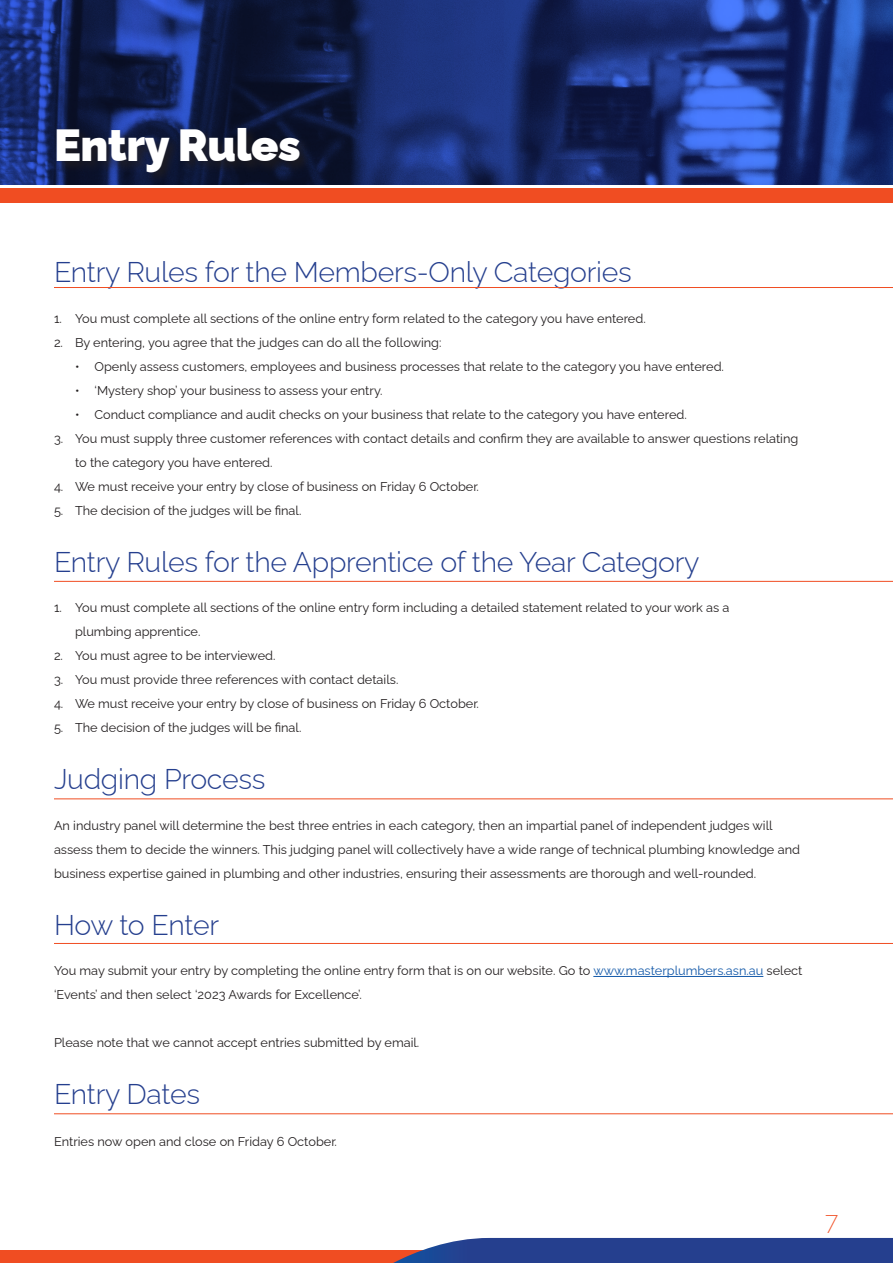
<style>
.page{position:relative;width:893px;height:1263px;background:#fff}
.page>*{position:absolute;margin:0;border:0;box-sizing:border-box;transform-origin:0 0}
.t1{font:900 45px "Raleway";letter-spacing:-.01em;color:#fff}
.t2{font:300 28.5px "Raleway";letter-spacing:-.01em;color:#253f8e}
.t3{font:200 25.5px "Raleway";color:#f04d22}
.t4{font:12.75px/24px "Raleway";color:#231f20}
.s1{color:#1359a9}
</style>
<div class="page">
<img style="left:0;top:0;width:893px;height:185px">
<svg style="left:0;top:202px;width:893px;height:1px"></svg>
<div style="left:0;top:188px;width:893px;height:14px;background:#f04d22"></div>
<div style="left:55px;top:125px;width:258px;height:60px;background:#231f20;opacity:.75"></div>
<div style="left:0;top:1250px;width:498px;height:13px;background:#f04d22"></div>
<svg style="left:393px;top:1238px;width:500px;height:25px"></svg>
<hr style="left:54px;top:287px;width:839px;height:1px;background:#f04d22">
<hr style="left:54px;top:581px;width:839px;height:1px;background:#f04d22">
<hr style="left:54px;top:798px;width:839px;height:1px;background:#f04d22">
<hr style="left:54px;top:943px;width:839px;height:1px;background:#f04d22">
<hr style="left:54px;top:1113px;width:839px;height:1px;background:#f04d22">
<hr style="left:593px;top:976px;width:170px;height:1px;background:#1359a9">
<p class="t1" style="left:54px;top:109px;width:248px">Entry Rules</p>
<p class="t2" style="left:54px;top:249px;width:579px">Entry Rules for the Members-Only Categories</p>
<p class="t4" style="left:54px;top:305px;width:593px">1. You must complete all sections of the online entry form related to the category you have entered.</p>
<p class="t4" style="left:54px;top:329px;width:389px">2. By entering, you agree that the judges can do all the following:</p>
<p class="t4" style="left:75px;top:353px;width:650px">• Openly assess customers, employees and business processes that relate to the category you have entered.</p>
<p class="t4" style="left:75px;top:377px;width:309px">• ‘Mystery shop’ your business to assess your entry.</p>
<p class="t4" style="left:75px;top:401px;width:613px">• Conduct compliance and audit checks on your business that relate to the category you have entered.</p>
<p class="t4" style="left:75px;top:425px;width:725px;text-indent:-21px">3. You must supply three customer references with contact details and confirm they are available to answer questions relating to the category you have entered.</p>
<p class="t4" style="left:54px;top:473px;width:426px">4. We must receive your entry by close of business on Friday 6 October.</p>
<p class="t4" style="left:54px;top:497px;width:249px">5. The decision of the judges will be final.</p>
<p class="t2" style="left:54px;top:539px;width:647px">Entry Rules for the Apprentice of the Year Category</p>
<p class="t4" style="left:75px;top:594px;width:656px;text-indent:-21px">1. You must complete all sections of the online entry form including a detailed statement related to your work as a plumbing apprentice.</p>
<p class="t4" style="left:54px;top:642px;width:223px">2. You must agree to be interviewed.</p>
<p class="t4" style="left:54px;top:666px;width:346px">3. You must provide three references with contact details.</p>
<p class="t4" style="left:54px;top:690px;width:426px">4. We must receive your entry by close of business on Friday 6 October.</p>
<p class="t4" style="left:54px;top:714px;width:249px">5. The decision of the judges will be final.</p>
<p class="t2" style="left:54px;top:756px;width:213px">Judging Process</p>
<p class="t4" style="left:54px;top:812px;width:747px">An industry panel will determine the best three entries in each category, then an impartial panel of independent judges will assess them to decide the winners. This judging panel will collectively have a wide range of technical plumbing knowledge and business expertise gained in plumbing and other industries, ensuring their assessments are thorough and well-rounded.</p>
<p class="t2" style="left:54px;top:902px;width:167px">How to Enter</p>
<p class="t4" style="left:54px;top:957px;width:750px">You may submit your entry by completing the online entry form that is on our website. Go to <span class="s1">www.masterplumbers.asn.au</span> select</p>
<p class="t4" style="left:54px;top:981px;width:309px">‘Events’ and then select ‘2023 Awards for Excellence’.</p>
<p class="t4" style="left:54px;top:1029px;width:367px">Please note that we cannot accept entries submitted by email.</p>
<p class="t2" style="left:54px;top:1071px;width:148px">Entry Dates</p>
<p class="t4" style="left:54px;top:1127px;width:284px">Entries now open and close on Friday 6 October.</p>
<p class="t3" style="left:825px;top:1204px;width:14px">7</p>
</div>
